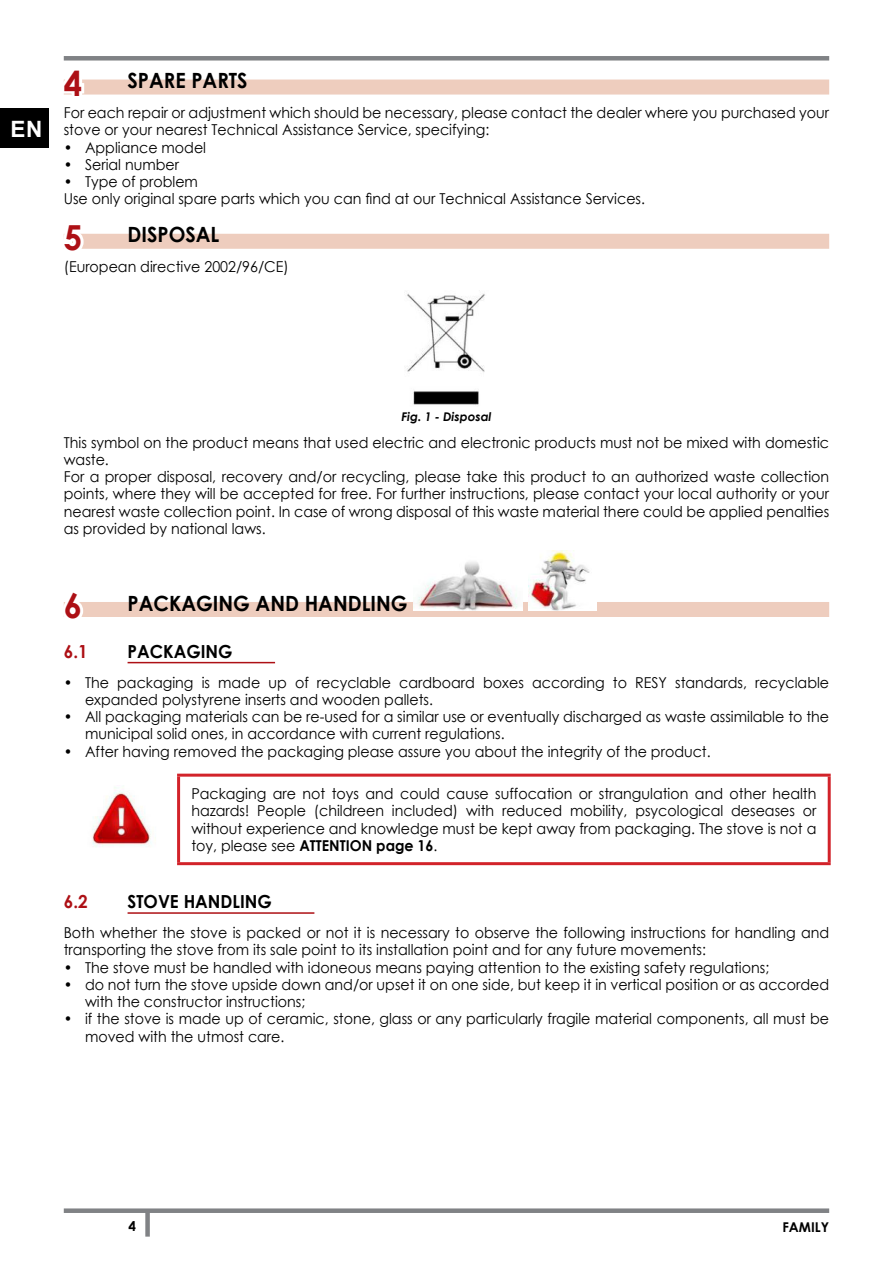
<style>
.page{position:relative;width:893px;height:1263px;background:#fff}
.page>*{position:absolute;margin:0;border:0;box-sizing:border-box;transform-origin:0 0}
.t1{font:700 34.5px "Century Gothic";color:#ad1015;scale:.95 1}
.t2{font:700 22.5px "Arial";color:#fff}
.t3{font:700 21px "Century Gothic";color:#000;scale:.95 1}
.t4{font:700 18px "Century Gothic";color:#000;scale:.95 1}
.t5{font:700 18px "Century Gothic";color:#ad1015;scale:.95 1}
.t6{font:15px/17.2px "Century Gothic";color:#000;scale:.95 1}
.t7{font:700 13.5px "Century Gothic";color:#000}
.t8{font:italic 700 12px "Century Gothic";color:#000}
.s1{font-weight:700}
</style>
<div class="page">
<div style="left:64px;top:1208px;width:765px;height:5px;background:#808285"></div>
<div style="left:64px;top:56px;width:765px;height:5px;background:#808285"></div>
<div style="left:145px;top:1211px;width:5px;height:25px;background:#808285"></div>
<div style="left:0;top:108px;width:48px;height:40px;background:#000"></div>
<div style="left:64px;top:80px;width:765px;height:15px;background:#eecdbe"></div>
<div style="left:64px;top:234px;width:765px;height:15px;background:#eecdbe"></div>
<div style="left:64px;top:602px;width:765px;height:15px;background:#eecdbe"></div>
<hr style="left:128px;top:662px;width:147px;height:1px;background:#ad1015">
<hr style="left:128px;top:912px;width:186px;height:2px;background:#ad1015">
<svg style="left:63px;top:57px;width:24px;height:38px"></svg>
<svg style="left:63px;top:233px;width:25px;height:16px"></svg>
<img style="left:407px;top:293px;width:78px;height:112px">
<svg style="left:63px;top:602px;width:20px;height:15px"></svg>
<img style="left:413px;top:562px;width:110px;height:48px">
<img style="left:528px;top:551px;width:69px;height:59px">
<hr style="left:177px;top:774px;width:654px;height:3px;background:#d2232a">
<hr style="left:177px;top:777px;width:3px;height:85px;background:#d2232a">
<hr style="left:828px;top:777px;width:3px;height:85px;background:#d2232a">
<hr style="left:177px;top:862px;width:654px;height:3px;background:#d2232a">
<img style="left:92px;top:787px;width:64px;height:60px">
<h2 class="t2" style="left:11px;top:114px;width:33px">EN</h2>
<h1 class="t1" style="left:64px;top:57px;width:21px">4</h1>
<h3 class="t3" style="left:128px;top:64px;width:128px">SPARE PARTS</h3>
<p class="t6" style="left:64px;top:104px;width:807px">For each repair or adjustment which should be necessary, please contact the dealer where you purchased your stove or your nearest Technical Assistance Service, specifying:</p>
<p class="t6" style="left:64px;top:138px;width:151px">• Appliance model</p>
<p class="t6" style="left:64px;top:156px;width:123px">• Serial number</p>
<p class="t6" style="left:64px;top:173px;width:613px">• Type of problem<br>Use only original spare parts which you can find at our Technical Assistance Services.</p>
<h1 class="t1" style="left:64px;top:211px;width:21px">5</h1>
<h3 class="t3" style="left:128px;top:219px;width:98px">DISPOSAL</h3>
<p class="t6" style="left:64px;top:258px;width:238px">(European directive 2002/96/CE)</p>
<p class="t8" style="left:401px;top:407px;width:91px">Fig. 1 - Disposal</p>
<p class="t6" style="left:64px;top:433px;width:807px">This symbol on the product means that used electric and electronic products must not be mixed with domestic waste.<br>For a proper disposal, recovery and/or recycling, please take this product to an authorized waste collection points, where they will be accepted for free. For further instructions, please contact your local authority or your nearest waste collection point. In case of wrong disposal of this waste material there could be applied penalties as provided by national laws.</p>
<h1 class="t1" style="left:64px;top:579px;width:21px">6</h1>
<h3 class="t3" style="left:128px;top:587px;width:296px">PACKAGING AND HANDLING</h3>
<p class="t5" style="left:64px;top:637px;width:27px">6.1</p>
<p class="t4" style="left:128px;top:637px;width:112px">PACKAGING</p>
<p class="t6" style="left:85px;top:673px;width:785px;text-indent:-21px">• The packaging is made up of recyclable cardboard boxes according to RESY standards, recyclable expanded polystyrene inserts and wooden pallets.</p>
<p class="t6" style="left:85px;top:708px;width:785px;text-indent:-21px">• All packaging materials can be re-used for a similar use or eventually discharged as waste assimilable to the municipal solid ones, in accordance with current regulations.</p>
<p class="t6" style="left:64px;top:742px;width:682px">• After having removed the packaging please assure you about the integrity of the product.</p>
<p class="t6" style="left:191px;top:785px;width:659px;text-align:justify">Packaging are not toys and could cause suffocation or strangulation and other health hazards! People (childreen included) with reduced mobility, psycological deseases or without experience and knowledge must be kept away from packaging. The stove is not a toy, please see <span class="s1">ATTENTION page 16</span>.</p>
<p class="t5" style="left:64px;top:888px;width:27px">6.2</p>
<p class="t4" style="left:128px;top:888px;width:153px">STOVE HANDLING</p>
<p class="t6" style="left:64px;top:924px;width:807px">Both whether the stove is packed or not it is necessary to observe the following instructions for handling and transporting the stove from its sale point to its installation point and for any future movements:</p>
<p class="t6" style="left:64px;top:958px;width:744px">• The stove must be handled with idoneous means paying attention to the existing safety regulations;</p>
<p class="t6" style="left:85px;top:975px;width:785px;text-indent:-21px">• do not turn the stove upside down and/or upset it on one side, but keep it in vertical position or as accorded with the constructor instructions;</p>
<p class="t6" style="left:85px;top:1010px;width:785px;text-indent:-21px">• if the stove is made up of ceramic, stone, glass or any particularly fragile material components, all must be moved with the utmost care.</p>
<p class="t7" style="left:129px;top:1216px;width:9px">4</p>
<p class="t7" style="left:782px;top:1217px;width:48px">FAMILY</p>
</div>
